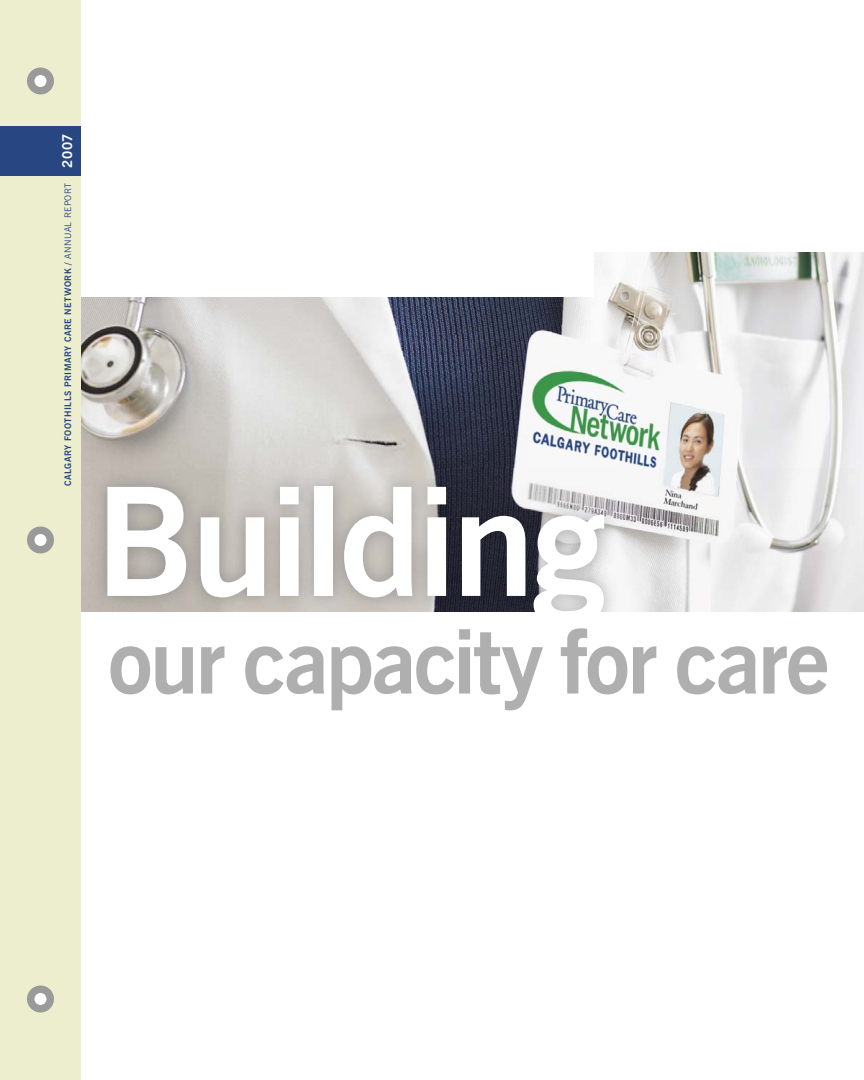
<style>
.page{position:relative;width:864px;height:1080px;background:#fff}
.page>*{position:absolute;margin:0;border:0;box-sizing:border-box;transform-origin:0 0}
.t1{font:700 150px "News Gothic BT";letter-spacing:-.025em;color:#fff}
.t2{font:700 88.5px "News Gothic BT";letter-spacing:-.03em;color:#afafb0}
.t3{font:700 13.5px "News Gothic BT";color:#fff}
.t4{font:700 9px "News Gothic BT";letter-spacing:.05em;color:#284782}
.s1{font-weight:400}
</style>
<div class="page">
<img style="left:81px;top:252px;width:783px;height:360px">
<div style="left:0;top:0;width:81px;height:1080px;background:#edeece"></div>
<svg style="left:27px;top:67px;width:27px;height:28px"></svg>
<svg style="left:27px;top:526px;width:27px;height:28px"></svg>
<svg style="left:27px;top:985px;width:27px;height:28px"></svg>
<img style="left:90px;top:469px;width:769px;height:143px">
<div style="left:54px;top:126px;width:27px;height:50px;background:#284782"></div>
<div style="left:0;top:126px;width:54px;height:50px;background:#284782"></div>
<h3 class="t3" style="left:62px;top:168px;width:36px;rotate:-90deg">2007</h3>
<p class="t4" style="left:65px;top:486px;width:305px;rotate:-90deg">CALGARY FOOTHILLS PRIMARY CARE NETWORK / <span class="s1">ANNUAL REPORT</span></p>
<h1 class="t1" style="left:96px;top:487px;width:511px">Building</h1>
<h2 class="t2" style="left:108px;top:630px;width:723px">our capacity for care</h2>
</div>
